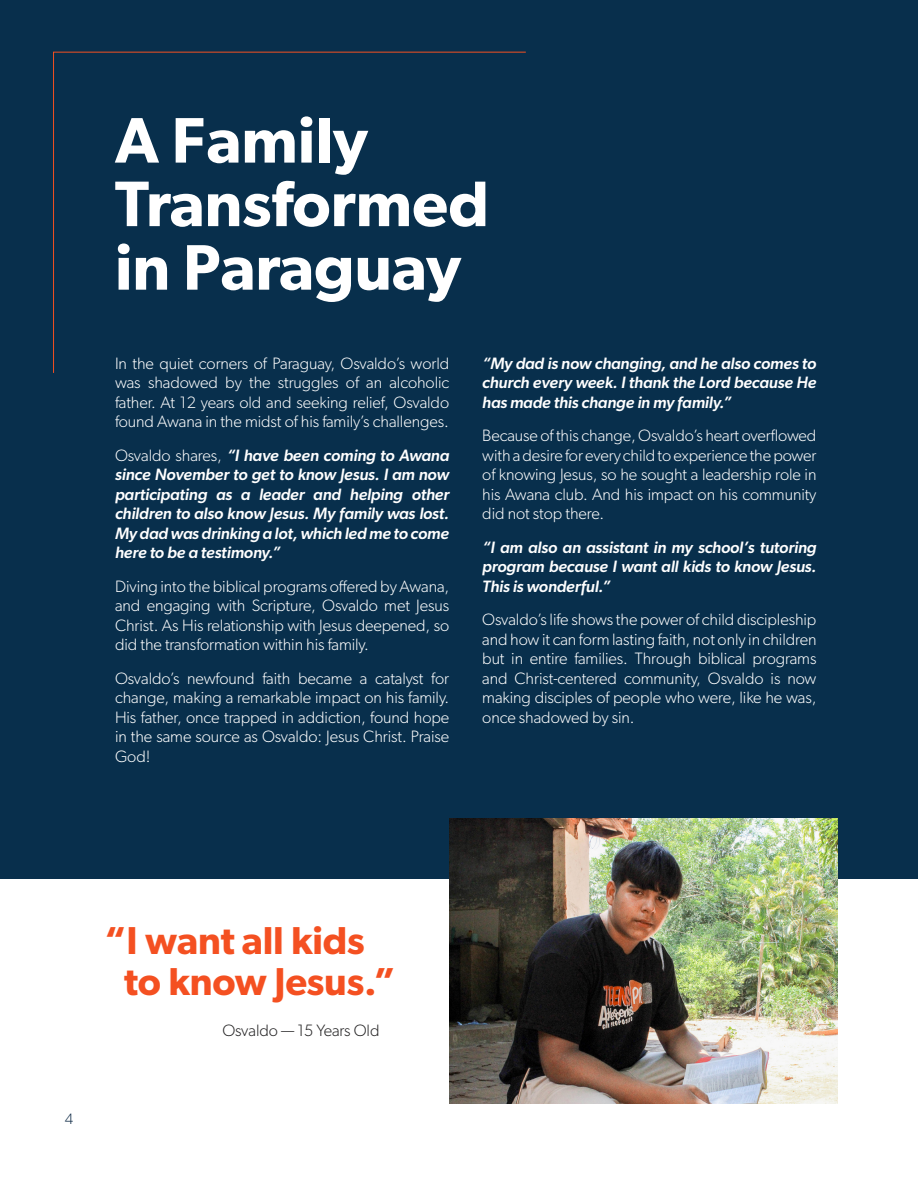
<style>
.page{position:relative;width:918px;height:1188px;background:#fff}
.page>*{position:absolute;margin:0;border:0;box-sizing:border-box;transform-origin:0 0}
.Body_Copy{font:600 64.5px "Gibson";color:#fff}
.Body_Copy-2{font:600 39px/40.5px "Gibson";letter-spacing:-.005em;color:#f45021}
.Body_Copy-3{font:300 16.5px/19.5px "Gibson";letter-spacing:-.005em;color:#fff;text-align:justify}
.Body_Copy-4{font:italic 500 16.5px/19.5px "Gibson";letter-spacing:-.005em;color:#fff;text-align:justify}
.Body_Copy-5{font:300 16.5px "Gibson";letter-spacing:-.005em;color:#252425}
.t1{font:300 15px "Gibson";color:#132e49}
.s1{font-weight:300;font-style:normal}
</style>
<div class="page">
<div style="left:0;top:0;width:918px;height:878px;background:#082f4c"></div>
<img style="left:449px;top:818px;width:388px;height:286px">
<svg style="left:53px;top:51px;width:473px;height:322px"></svg>
<p class="Body_Copy" style="left:115px;top:102px;width:254px">A Family</p>
<p class="Body_Copy" style="left:115px;top:165px;width:376px">Transformed</p>
<p class="Body_Copy" style="left:115px;top:229px;width:348px">in Paraguay</p>
<p class="Body_Copy-3" style="left:115px;top:353px;width:336px">In the quiet corners of Paraguay, Osvaldo’s world was shadowed by the struggles of an alcoholic father. At 12 years old and seeking relief, Osvaldo found Awana in the midst of his family’s challenges.</p>
<p class="Body_Copy-4" style="left:115px;top:445px;width:336px"><span class="s1">Osvaldo shares,</span> “I have been coming to Awana since November to get to know Jesus. I am now participating as a leader and helping other children to also know Jesus. My family was lost.<br>My dad was drinking a lot, which led me to come here to be a testimony.”</p>
<p class="Body_Copy-3" style="left:115px;top:576px;width:336px">Diving into the biblical programs offered by Awana, and engaging with Scripture, Osvaldo met Jesus Christ. As His relationship with Jesus deepened, so did the transformation within his family.</p>
<p class="Body_Copy-3" style="left:115px;top:668px;width:336px">Osvaldo’s newfound faith became a catalyst for change, making a remarkable impact on his family.<br>His father, once trapped in addiction, found hope in the same source as Osvaldo: Jesus Christ. Praise God!</p>
<p class="Body_Copy-4" style="left:482px;top:353px;width:336px">“My dad is now changing, and he also comes to church every week. I thank the Lord because He has made this change in my family.”</p>
<p class="Body_Copy-3" style="left:482px;top:425px;width:336px">Because of this change, Osvaldo’s heart overflowed with a desire for every child to experience the power of knowing Jesus, so he sought a leadership role in his Awana club. And his impact on his community did not stop there.</p>
<p class="Body_Copy-4" style="left:482px;top:537px;width:336px">“I am also an assistant in my school’s tutoring program because I want all kids to know Jesus.<br>This is wonderful.”</p>
<p class="Body_Copy-3" style="left:482px;top:610px;width:336px">Osvaldo’s life shows the power of child discipleship and how it can form lasting faith, not only in children but in entire families. Through biblical programs and Christ-centered community, Osvaldo is now making disciples of people who were, like he was, once shadowed by sin.</p>
<p class="t1" style="left:65px;top:1110px;width:10px">4</p>
<p class="Body_Copy-2" style="left:124px;top:920px;width:273px;text-indent:-20px">“I want all kids to know Jesus.”</p>
<p class="Body_Copy-5" style="left:222px;top:1020px;width:159px">Osvaldo — 15 Years Old</p>
</div>
